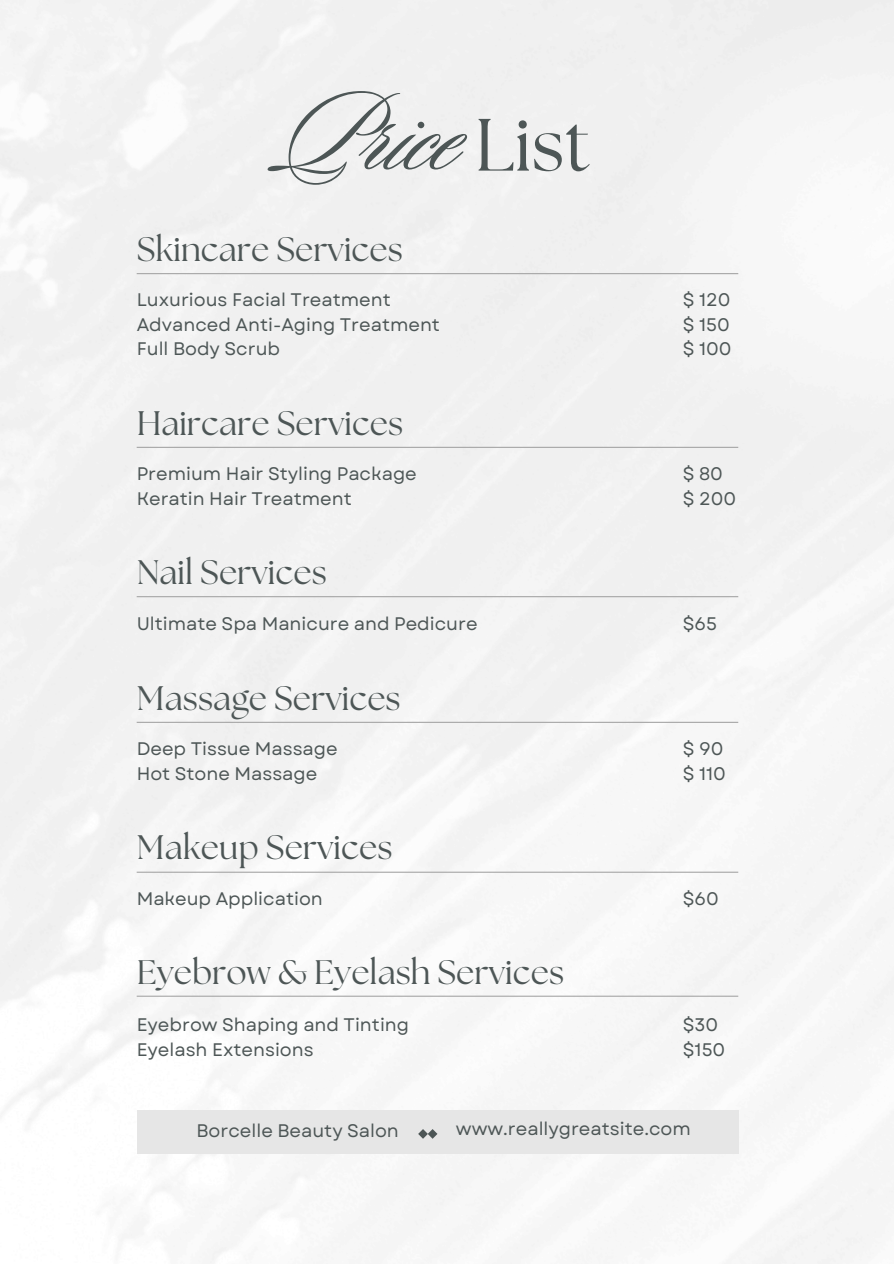
<style>
.page{position:relative;width:894px;height:1264px;background:#fff}
.page>*{position:absolute;margin:0;border:0;box-sizing:border-box;transform-origin:0 0}
.t1{font:116.55px "Sloop Script Pro";color:#4d5656}
.t2{font:73.8px "The Seasons";color:#4d5656}
.t3{font:33.9px "The Seasons";color:#4d5656}
.t4{font:18.15px "Garet";color:#4d5656}
</style>
<div class="page">
<div style="left:137px;top:1110px;width:601px;height:43px;background:#e6e6e6"></div>
<hr style="left:137px;top:995px;width:601px;height:1px;background:#a6a6a6">
<hr style="left:137px;top:721px;width:601px;height:2px;background:#a6a6a6">
<hr style="left:137px;top:273px;width:601px;height:1px;background:#a6a6a6">
<hr style="left:137px;top:447px;width:601px;height:1px;background:#a6a6a6">
<hr style="left:137px;top:596px;width:601px;height:1px;background:#a6a6a6">
<hr style="left:137px;top:871px;width:601px;height:1px;background:#a6a6a6">
<svg style="left:418px;top:1129px;width:19px;height:9px"></svg>
<h3 class="t1" style="left:279px;top:75px;width:182px">Price</h3>
<p class="t2" style="left:474px;top:111px;width:116px">List</p>
<h3 class="t3" style="left:137px;top:234px;width:268px">Skincare Services</h3>
<p class="t4" style="left:137px;top:286px;width:255px">Luxurious Facial Treatment</p>
<p class="t4" style="left:137px;top:311px;width:305px">Advanced Anti-Aging Treatment</p>
<p class="t4" style="left:137px;top:336px;width:145px">Full Body Scrub</p>
<p class="t3" style="left:137px;top:408px;width:268px">Haircare Services</p>
<p class="t4" style="left:137px;top:460px;width:281px">Premium Hair Styling Package</p>
<p class="t4" style="left:137px;top:485px;width:216px">Keratin Hair Treatment</p>
<p class="t4" style="left:682px;top:286px;width:49px">$ 120</p>
<p class="t4" style="left:682px;top:311px;width:48px">$ 150</p>
<h3 class="t4" style="left:682px;top:336px;width:50px">$ 100</h3>
<h3 class="t4" style="left:682px;top:460px;width:42px">$ 80</h3>
<p class="t4" style="left:682px;top:485px;width:55px">$ 200</p>
<p class="t3" style="left:137px;top:557px;width:191px">Nail Services</p>
<p class="t4" style="left:137px;top:611px;width:342px">Ultimate Spa Manicure and Pedicure</p>
<p class="t4" style="left:682px;top:611px;width:36px">$65</p>
<p class="t3" style="left:137px;top:683px;width:265px">Massage Services</p>
<p class="t4" style="left:137px;top:735px;width:202px">Deep Tissue Massage</p>
<p class="t4" style="left:137px;top:760px;width:182px">Hot Stone Massage</p>
<p class="t3" style="left:137px;top:832px;width:257px">Makeup Services</p>
<p class="t4" style="left:682px;top:735px;width:42px">$ 90</p>
<p class="t4" style="left:682px;top:760px;width:45px">$ 110</p>
<p class="t4" style="left:137px;top:885px;width:187px">Makeup Application</p>
<h3 class="t4" style="left:682px;top:885px;width:38px">$60</h3>
<h1 class="t3" style="left:137px;top:957px;width:429px">Eyebrow &amp; Eyelash Services</h1>
<h2 class="t4" style="left:137px;top:1011px;width:274px">Eyebrow Shaping and Tinting</h2>
<h3 class="t4" style="left:137px;top:1036px;width:178px">Eyelash Extensions</h3>
<p class="t4" style="left:682px;top:1011px;width:37px">$30</p>
<p class="t4" style="left:682px;top:1036px;width:44px">$150</p>
<p class="t4" style="left:196px;top:1117px;width:204px">Borcelle Beauty Salon</p>
<p class="t4" style="left:456px;top:1115px;width:236px">www.reallygreatsite.com</p>
</div>
